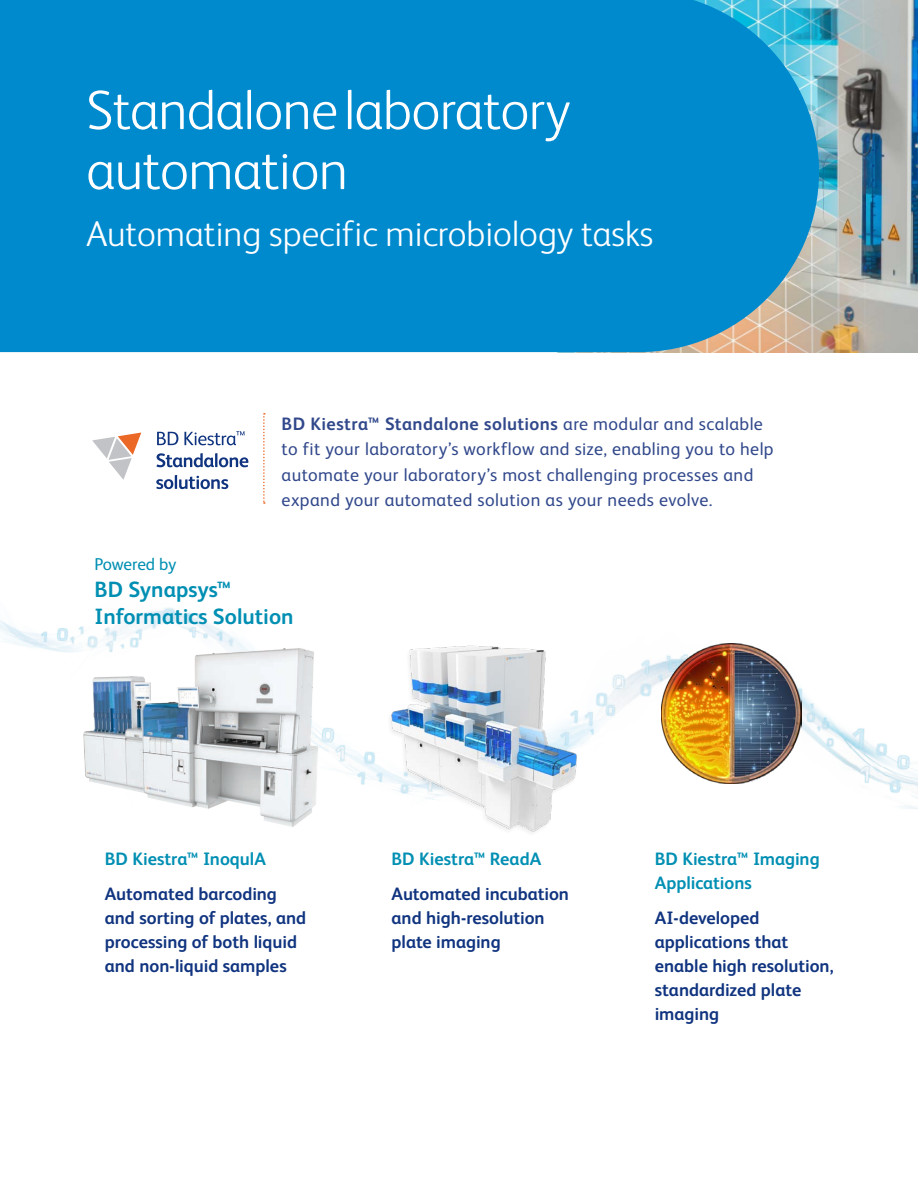
<style>
.page{position:relative;width:918px;height:1188px;background:#fff}
.page>*{position:absolute;margin:0;border:0;box-sizing:border-box;transform-origin:0 0}
.t1{font:300 55.5px/60px "FS Albert Pro";letter-spacing:-.01em;color:#fff}
.Intro_1_Orange{font:300 36px "FS Albert Pro";color:#fff}
.Pull_out-_synapsys{font:700 22.2px "FS Albert Pro";color:#008fb3}
.t2{font:700 18px/24px "FS Albert Pro";letter-spacing:-.005em;color:#10347f}
.t3{font:18px/25.2px "FS Albert Pro";letter-spacing:.02em;color:#31488b}
.t4{font:700 18px/24px "FS Albert Pro";letter-spacing:-.005em;color:#008fb3}
.Pull_out-_synapsys-2{font:17.25px "FS Albert Pro";letter-spacing:-.015em;color:#008fb3}
.s1{font-weight:700}
</style>
<div class="page">
<img style="left:0;top:620px;width:918px;height:189px">
<svg style="left:263px;top:413px;width:2px;height:91px"></svg>
<img style="left:46px;top:607px;width:317px;height:220px">
<img style="left:673px;top:644px;width:128px;height:139px">
<img style="left:375px;top:626px;width:298px;height:207px">
<svg style="left:92px;top:433px;width:49px;height:47px"></svg>
<svg style="left:157px;top:432px;width:21px;height:13px"></svg>
<svg style="left:184px;top:431px;width:61px;height:14px"></svg>
<svg style="left:157px;top:453px;width:91px;height:14px"></svg>
<svg style="left:156px;top:475px;width:72px;height:14px"></svg>
<img style="left:819px;top:0;width:99px;height:352px">
<div style="left:0;top:0;width:819px;height:352px;background:#008ace"></div>
<h1 class="t1" style="left:86px;top:77px;width:485px">Standalone laboratory automation</h1>
<p class="Intro_1_Orange" style="left:86px;top:209px;width:569px">Automating specific microbiology tasks</p>
<p class="t3" style="left:282px;top:410px;width:494px"><span class="s1">BD Kiestra™ Standalone solutions</span> are modular and scalable to fit your laboratory’s workflow and size, enabling you to help automate your laboratory’s most challenging processes and expand your automated solution as your needs evolve.</p>
<p class="Pull_out-_synapsys-2" style="left:94px;top:552px;width:83px">Powered by</p>
<p class="Pull_out-_synapsys" style="left:94px;top:574px;width:138px">BD Synapsys™</p>
<p class="Pull_out-_synapsys" style="left:94px;top:601px;width:201px">Informatics Solution</p>
<p class="t4" style="left:105px;top:846px;width:163px">BD Kiestra™ InoqulA</p>
<p class="t2" style="left:105px;top:881px;width:203px">Automated barcoding and sorting of plates, and processing of both liquid and non-liquid samples</p>
<p class="t4" style="left:392px;top:846px;width:151px">BD Kiestra™ ReadA</p>
<p class="t2" style="left:392px;top:881px;width:179px">Automated incubation and high-resolution plate imaging</p>
<p class="t4" style="left:655px;top:846px;width:166px">BD Kiestra™ Imaging<br>Applications</p>
<p class="t2" style="left:655px;top:905px;width:180px">AI-developed applications that enable high resolution, standardized plate imaging</p>
</div>
